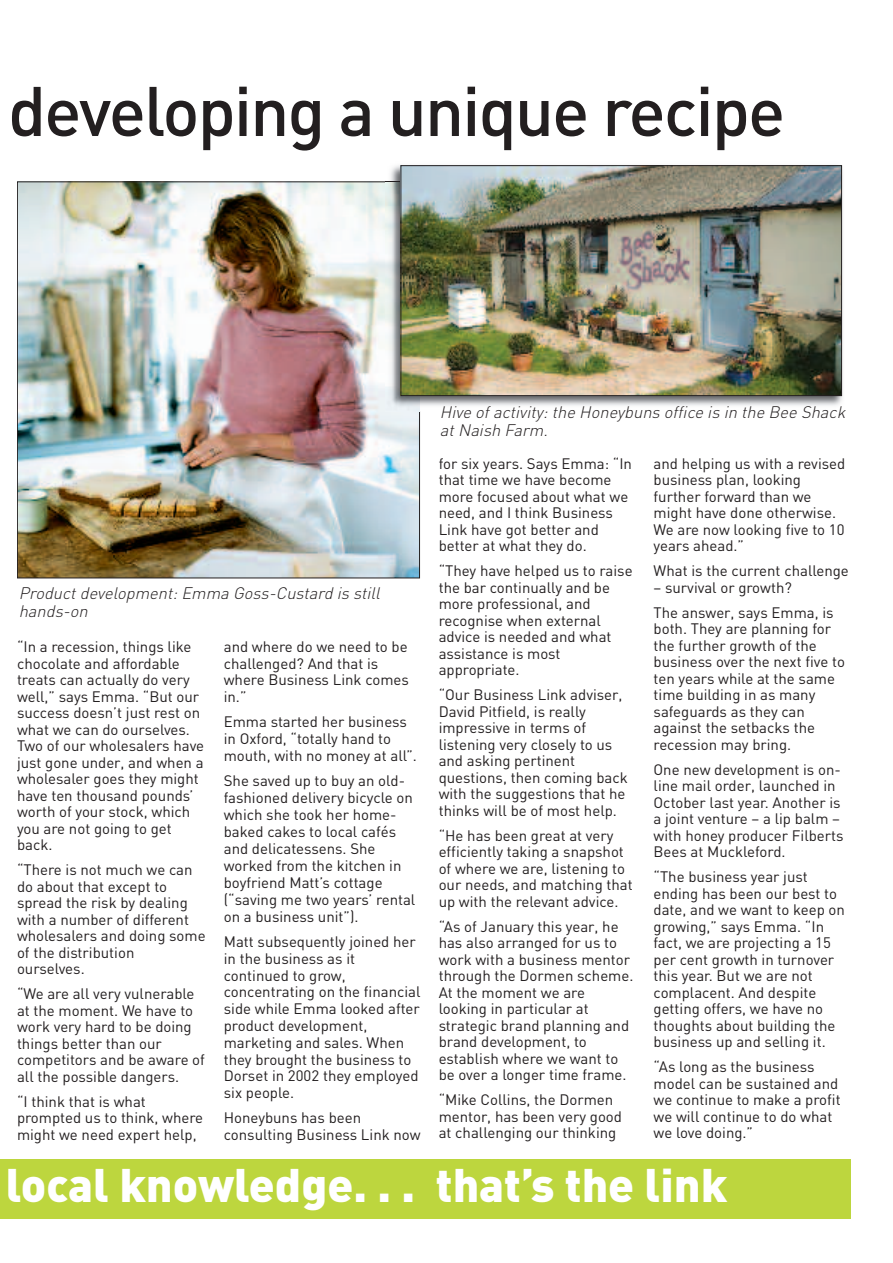
<style>
.page{position:relative;width:893px;height:1263px;background:#fff}
.page>*{position:absolute;margin:0;border:0;box-sizing:border-box;transform-origin:0 0}
.t1{font:500 69px "DIN";letter-spacing:-.03em;color:#231f20}
.t2{font:900 46.5px "DIN";color:#fff}
.t3{font:italic 300 16.5px/18px "DIN";color:#231f20}
.t4{font:15px/16.5px "DIN";color:#231f20}
</style>
<div class="page">
<div style="left:0;top:1159px;width:850px;height:60px;background:#bdd63e"></div>
<img style="left:19px;top:183px;width:399px;height:393px">
<img style="left:421px;top:165px;width:422px;height:241px">
<img style="left:390px;top:165px;width:11px;height:16px">
<img style="left:386px;top:181px;width:35px;height:230px">
<img style="left:403px;top:167px;width:437px;height:227px">
<div style="left:401px;top:165px;width:441px;height:231px;border:1px solid #231f20"></div>
<h1 class="t1" style="left:8px;top:72px;width:779px">developing a unique recipe</h1>
<p class="t3" style="left:440px;top:403px;width:411px">Hive of activity: the Honeybuns office is in the Bee Shack at Naish Farm.</p>
<p class="t4" style="left:439px;top:455px;width:195px">for six years. Says Emma: “In that time we have become more focused about what we need, and I think Business<br>Link have got better and better at what they do.</p>
<p class="t4" style="left:439px;top:562px;width:195px">“They have helped us to raise the bar continually and be more professional, and recognise when external advice is needed and what assistance is most appropriate.</p>
<p class="t4" style="left:439px;top:686px;width:191px">“Our Business Link adviser,<br>David Pitfield, is really impressive in terms of listening very closely to us and asking pertinent questions, then coming back with the suggestions that he thinks will be of most help.</p>
<p class="t4" style="left:439px;top:827px;width:196px">“He has been great at very efficiently taking a snapshot of where we are, listening to our needs, and matching that up with the relevant advice.</p>
<p class="t4" style="left:439px;top:918px;width:196px">“As of January this year, he has also arranged for us to work with a business mentor through the Dormen scheme.<br>At the moment we are looking in particular at strategic brand planning and brand development, to establish where we want to be over a longer time frame.</p>
<p class="t4" style="left:439px;top:1091px;width:185px">“Mike Collins, the Dormen mentor, has been very good at challenging our thinking</p>
<p class="t4" style="left:654px;top:455px;width:193px">and helping us with a revised business plan, looking further forward than we might have done otherwise.<br>We are now looking five to 10 years ahead.”</p>
<p class="t4" style="left:654px;top:562px;width:197px">What is the current challenge</p>
<p class="t4" style="left:654px;top:574px;width:182px;line-height:25px">– survival or growth?<br>The answer, says Emma, is</p>
<p class="t4" style="left:654px;top:620px;width:193px">both. They are planning for the further growth of the business over the next five to ten years while at the same time building in as many safeguards as they can against the setbacks the recession may bring.</p>
<p class="t4" style="left:654px;top:761px;width:192px">One new development is on&shy;line mail order, launched in<br>October last year. Another is a joint venture – a lip balm – with honey producer Filberts<br>Bees at Muckleford.</p>
<p class="t4" style="left:654px;top:868px;width:193px">“The business year just ending has been our best to date, and we want to keep on growing,” says Emma. “In fact, we are projecting a 15 per cent growth in turnover this year. But we are not complacent. And despite getting offers, we have no thoughts about building the business up and selling it.</p>
<p class="t4" style="left:654px;top:1058px;width:189px">“As long as the business model can be sustained and we continue to make a profit we will continue to do what we love doing.”</p>
<h2 class="t2" style="left:6px;top:1158px;width:723px">local knowledge. . . that’s the link</h2>
<p class="t3" style="left:19px;top:584px;width:367px">Product development: Emma Goss-Custard is still hands-on</p>
<p class="t4" style="left:17px;top:638px;width:189px">“In a recession, things like chocolate and affordable treats can actually do very well,” says Emma. “But our success doesn’t just rest on what we can do ourselves.<br>Two of our wholesalers have just gone under, and when a wholesaler goes they might have ten thousand pounds’ worth of your stock, which you are not going to get back.</p>
<p class="t4" style="left:17px;top:861px;width:190px">“There is not much we can do about that except to spread the risk by dealing with a number of different wholesalers and doing some of the distribution ourselves.</p>
<p class="t4" style="left:17px;top:985px;width:189px">“We are all very vulnerable at the moment. We have to work very hard to be doing things better than our competitors and be aware of all the possible dangers.</p>
<p class="t4" style="left:17px;top:1093px;width:188px">“I think that is what prompted us to think, where might we need expert help,</p>
<p class="t4" style="left:224px;top:638px;width:187px">and where do we need to be challenged? And that is where Business Link comes in.”</p>
<p class="t4" style="left:224px;top:713px;width:195px">Emma started her business in Oxford, “totally hand to mouth, with no money at all”.</p>
<p class="t4" style="left:224px;top:772px;width:193px;line-height:17px">She saved up to buy an old&shy;fashioned delivery bicycle on which she took her home&shy;baked cakes to local cafés and delicatessens. She worked from the kitchen in boyfriend Matt’s cottage (“saving me two years’ rental on a business unit”).</p>
<p class="t4" style="left:224px;top:933px;width:198px">Matt subsequently joined her in the business as it continued to grow, concentrating on the financial side while Emma looked after product development, marketing and sales. When they brought the business to<br>Dorset in 2002 they employed six people.</p>
<p class="t4" style="left:224px;top:1109px;width:198px">Honeybuns has been consulting Business Link now</p>
</div>
